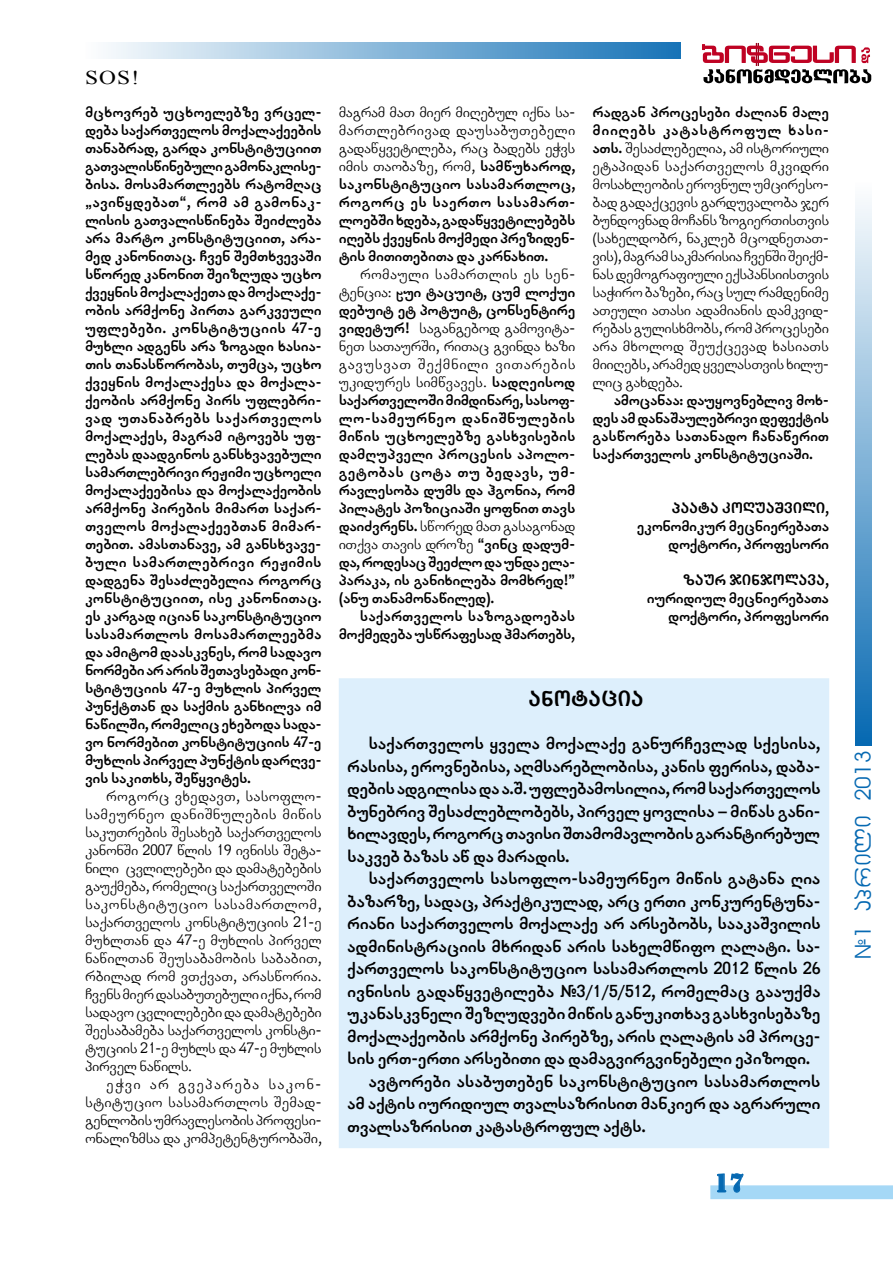
<style>
.page{position:relative;width:893px;height:1263px;background:#fff}
.page>*{position:absolute;margin:0;border:0;box-sizing:border-box;transform-origin:0 0}
.t1{font:27px "Stencil";color:#0669b2}
.t2{font:22.5px "Avaza Mtavruli";letter-spacing:.025em;color:#0669b2}
.t3{font:700 21.75px "H Kolkhety Mtav";letter-spacing:-.03em;color:#000}
.t4{font:19.5px "Times New Roman";color:#000;scale:1.2 1}
.t5{font:700 17.25px/22.5px "H Kolkhety";letter-spacing:-.03em;color:#000}
.t6{font:700 15px/18px "H Kolkhety";letter-spacing:-.03em;color:#000}
.t7{font:15px/18px "H Kolkhety";letter-spacing:-.03em;color:#000}
.t8{font:700 15px "H Kolkhety Mtav";letter-spacing:-.03em;color:#000}
.s1{font-weight:400}
.s2{font-weight:700}
.s3{font-family:"H Kolkhety"}
</style>
<div class="page">
<div style="left:710px;top:1185px;width:183px;height:14px;background:#a5d8f6;border:2px solid #a5d8f6"></div>
<svg style="left:717px;top:1173px;width:27px;height:20px"></svg>
<div style="left:85px;top:43px;width:640px;height:16px;background:linear-gradient(to right,#fdfdfe,#0669b2)"></div>
<div style="left:855px;top:182px;width:17px;height:563px;background:linear-gradient(to bottom,#fdfdfe,#0669b2)"></div>
<div style="left:681px;top:38px;width:191px;height:46px;background:#fff"></div>
<svg style="left:707px;top:75px;width:165px;height:9px"></svg>
<svg style="left:702px;top:43px;width:169px;height:40px"></svg>
<div style="left:339px;top:678px;width:490px;height:470px;background:#ddeffc"></div>
<h3 class="t4" style="left:85px;top:64px;width:47px">SOS!</h3>
<p class="t6" style="left:85px;top:104px;width:238px">MCXOVREB UCXOELEBZE VRCEL-<br>DEBA SAQARTVELOS MOQALAQEEBIS<br>TANABRAD, GARDA KONSTITUCIIT<br>GATVALISWINEBULI GAMONAKLISE-<br>BISA. MOSAMARTLEEBS RATOMRAC `AVIWYDEBAT~, ROM AM GAMONAK-<br>LISIS GATVALISWINEBA SEIZLEBA<br>ARA MARTO KONSTITUCIIT, ARA-<br>MED KANONITAC. CVEN SEMTXVEVASI<br>SWORED KANONIT SEIZRUDA UCXO<br>QVEYNIS MOQALAQETA DA MOQALAQE-<br>OBIS ARMQONE PIRTA GARKVEULI<br>UFLEBEBI. KONSTITUCIIS 47-E<br>MUXLI ADGENS ARA ZOGADI XASIA-<br>TIS TANASWOROBAS, TUMCA, UCXO<br>QVEYNIS MOQALAQESA DA MOQALA-<br>QEOBIS ARMQONE PIRS UFLEBRI-<br>VAD UTANABREBS SAQARTVELOS<br>MOQALAQES, MAGRAM ITOVEBS UF-<br>LEBAS DAADGINOS GANSXVAVEBULI<br>SAMARTLEBRIVI REJIMI UCXOELI<br>MOQALAQEEBISA DA MOQALAQEOBIS<br>ARMQONE PIREBIS MIMART SAQAR-<br>TVELOS MOQALAQEEBTAN MIMAR-<br>TEBIT. AMASTANAVE, AM GANSXVAVE-<br>BULI SAMARTLEBRIVI REJIMIS<br>DADGENA SESAZLEBELIA ROGORC<br>KONSTITUCIIT, ISE KANONITAC.<br>ES KARGAD ICIAN SAKONSTITUCIO<br>SASAMARTLOS MOSAMARTLEEBMA<br>DA AMITOM DAASKVNES, ROM SADAVO<br>NORMEBI AR ARIS SETAVSEBADI KON-<br>STITUCIIS 47-E MUXLIS PIRVEL<br>PUNQTTAN DA SAQMIS GANXILVA IM<br>NAWILSI, ROMELIC EXEBODA SADA-<br>VO NORMEBIT KONSTITUCIIS 47-E<br>MUXLIS PIRVEL PUNQTIS DARRVE-<br>VIS SAKITXS, SEWYVITES.</p>
<p class="t7" style="left:85px;top:788px;width:238px;text-indent:21px">ROGORC VXEDAVT, SASOFLO-<br>SAMEURNEO DANISNULEBIS MIWIS<br>SAKUTREBIS SESAXEB SAQARTVELOS<br>KANONSI 2007 WLIS 19 IVNISS SETA-<br>NILI CVLILEBEBI DA DAMATEBEBIS<br>GAUQMEBA, ROMELIC SAQARTVELOSI<br>SAKONSTITUCIO SASAMARTLOM,<br>SAQARTVELOS KONSTITUCIIS 21-E<br>MUXLTAN DA 47-E MUXLIS PIRVEL<br>NAWILTAN SEUSABAMOBIS SABABIT,<br>RBILAD ROM VTQVAT, ARASWORIA.<br>CVENS MIER DASABUTEBULI IQNA, ROM<br>SADAVO CVLILEBEBI DA DAMATEBEBI<br>SEESABAMEBA SAQARTVELOS KONSTI-<br>TUCIIS 21-E MUXLS DA 47-E MUXLIS<br>PIRVEL NAWILS.</p>
<p class="t7" style="left:85px;top:1076px;width:238px;text-indent:21px">EWVI AR GVEPAREBA SAKON-<br>STITUCIO SASAMARTLOS SEMAD-<br>GENLOBIS UMRAVLESOBIS PROFESI-<br>ONALIZMSA DA KOMPETENTUROBASI,</p>
<p class="t6" style="left:339px;top:104px;width:238px"><span class="s1">MAGRAM MAT MIER MIREBUL IQNA SA-<br>MARTLEBRIVAD DAUSABUTEBELI<br>GADAWYVETILEBA, RAC BADEBS EWVS<br>IMIS TAOBAZE, ROM,</span> SAMWUXAROD,<br>SAKONSTITUCIO SASAMARTLOC,<br>ROGORC ES SAERTO SASAMART-<br>LOEBSI XDEBA, GADAWYVETILEBEBS<br>IREBS QVEYNIS MOQMEDI PREZIDEN-<br>TIS MITITEBITA DA KARNAXIT.</p>
<p class="t6" style="left:339px;top:266px;width:238px;text-indent:21px"><span class="s1">ROMAULI SAMARTLIS ES SEN-<br>TENCIA:</span> QUI TACUIT, CUM LOQUI<br>DEBUIT ET POTUIT, CONSENTIRE<br>VIDETUR! <span class="s1">SAGANGEBOD GAMOVITA-<br>NET SATAURSI, RITAC GVINDA XAZI<br>GAVUSVAT SEQMNILI VITAREBIS<br>UKIDURES SIMWVAVES.</span> SADREISOD<br>SAQARTVELOSI MIMDINARE, SASOF-<br>LO-SAMEURNEO DANISNULEBIS<br>MIWIS UCXOELEBZE GASXVISEBIS<br>DAMRUPVELI PROCESIS APOLO-<br>GETOBAS COTA TU BEDAVS, UM-<br>RAVLESOBA DUMS DA HGONIA, ROM<br>PILATES POZICIASI YOFNIT TAVS<br>DAIZVRENS. <span class="s1">SWORED MAT GASAGONAD<br>ITQVA TAVIS DROZE</span> “VINC DADUM-<br>DA, RODESAC SEEZLO DA UNDA ELA-<br>PARAKA, IS GANIXILEBA MOMXRED!” (ANU TANAMONAWILED).</p>
<p class="t6" style="left:339px;top:608px;width:238px;text-align:right">SAQARTVELOS SAZOGADOEBAS<br>MOQMEDEBA USWRAFESAD HMARTEBS,</p>
<p class="t7" style="left:592px;top:104px;width:238px"><span class="s2">RADGAN PROCESEBI ZALIAN MALE<br>MIIREBS KATASTROFUL XASI-<br>ATS.</span> SESAZLEBELIA, AM ISTORIULI<br>ETAPIDAN SAQARTVELOS MKVIDRI<br>MOSAXLEOBIS EROVNUL UMCIRESO-<br>BAD GADAQCEVIS GARDUVALOBA JER<br>BUNDOVNAD MOCANS ZOGIERTISTVIS (SAXELDOBR, NAKLEB MCODNETAT-<br>VIS), MAGRAM SAKMARISIA CVENSI SEIQM-<br>NAS DEMOGRAFIULI EQSPANSIISTVIS<br>SAWIRO BAZEBI, RAC SUL RAMDENIME<br>ATEULI ATASI ADAMIANIS DAMKVID-<br>REBAS GULISXMOBS, ROM PROCESEBI<br>ARA MXOLOD SEUQCEVAD XASIATS<br>MIIREBS, ARAMED YVELASTVIS XILU-<br>LIC GAXDEBA.</p>
<p class="t6" style="left:592px;top:392px;width:238px;text-indent:21px">AMOCANAA: DAUYOVNEBLIV MOX-<br>DES AM DANASAULEBRIVI DEFEQTIS<br>GASWOREBA SATANADO CANAWERIT<br>SAQARTVELOS KONSTITUCIASI.</p>
<p class="t8" style="left:671px;top:501px;width:159px">PAATA KORUASVILI,</p>
<p class="t6" style="left:637px;top:518px;width:194px;text-align:right">EKONOMIKUR MECNIEREBATA<br>DOQTORI, PROFESORI</p>
<p class="t8" style="left:683px;top:573px;width:148px">ZAUR JINJOLAVA<span class="s3">,</span></p>
<p class="t6" style="left:647px;top:590px;width:184px;text-align:right">IURIDIUL MECNIEREBATA<br>DOQTORI, PROFESORI</p>
<h3 class="t3" style="left:528px;top:688px;width:118px">ANOTACIA</h3>
<p class="t5" style="left:347px;top:733px;width:475px;text-indent:21px">SAQARTVELOS YVELA MOQALAQE GANURCEVLAD SQESISA, RASISA, EROVNEBISA, ARMSAREBLOBISA, KANIS FERISA, DABA-DEBIS ADGILISA DA A.S. UFLEBAMOSILIA, ROM SAQARTVELOS BUNEBRIV SESAZLEBLOBEBS, PIRVEL YOVLISA _ MIWAS GANI-XILAVDES, ROGORC TAVISI STAMOMAVLOBIS GARANTIREBUL SAKVEB BAZAS AW DA MARADIS.</p>
<p class="t5" style="left:368px;top:868px;width:454px">SAQARTVELOS SASOFLO-SAMEURNEO MIWIS GATANA RIA</p>
<p class="t5" style="left:347px;top:891px;width:472px">BAZARZE, SADAC, PRAQTIKULAD, ARC ERTI KONKURENTUNA-</p>
<p class="t5" style="left:347px;top:913px;width:475px">RIANI SAQARTVELOS MOQALAQE AR ARSEBOBS, SAAKASVILIS</p>
<p class="t5" style="left:347px;top:936px;width:472px">ADMINISTRACIIS MXRIDAN ARIS SAXELMWIFO RALATI. SA-</p>
<p class="t5" style="left:347px;top:958px;width:475px">QARTVELOS SAKONSTITUCIO SASAMARTLOS 2012 WLIS 26</p>
<p class="t5" style="left:347px;top:981px;width:475px">IVNISIS GADAWYVETILEBA #3/1/5/512, ROMELMAC GAAUQMA</p>
<p class="t5" style="left:347px;top:1003px;width:475px">UKANASKVNELI SEZRUDVEBI MIWIS GANUKITXAV GASXVISEBAZE</p>
<p class="t5" style="left:347px;top:1026px;width:472px">MOQALAQEOBIS ARMQONE PIREBZE, ARIS RALATIS AM PROCE-</p>
<p class="t5" style="left:347px;top:1048px;width:464px">SIS ERT-ERTI ARSEBITI DA DAMAGVIRGVINEBELI EPIZODI.</p>
<p class="t5" style="left:368px;top:1071px;width:454px">AVTOREBI ASABUTEBEN SAKONSTITUCIO SASAMARTLOS</p>
<p class="t5" style="left:347px;top:1093px;width:475px">AM AQTIS IURIDIUL TVALSAZRISIT MANKIER DA AGRARULI</p>
<p class="t5" style="left:347px;top:1116px;width:300px">TVALSAZRISIT KATASTROFUL AQTS.</p>
<h1 class="t1" style="left:714px;top:1167px;width:33px">17</h1>
<h2 class="t2" style="left:853px;top:958px;width:209px;rotate:-90deg">#1 aprili 2013</h2>
</div>
